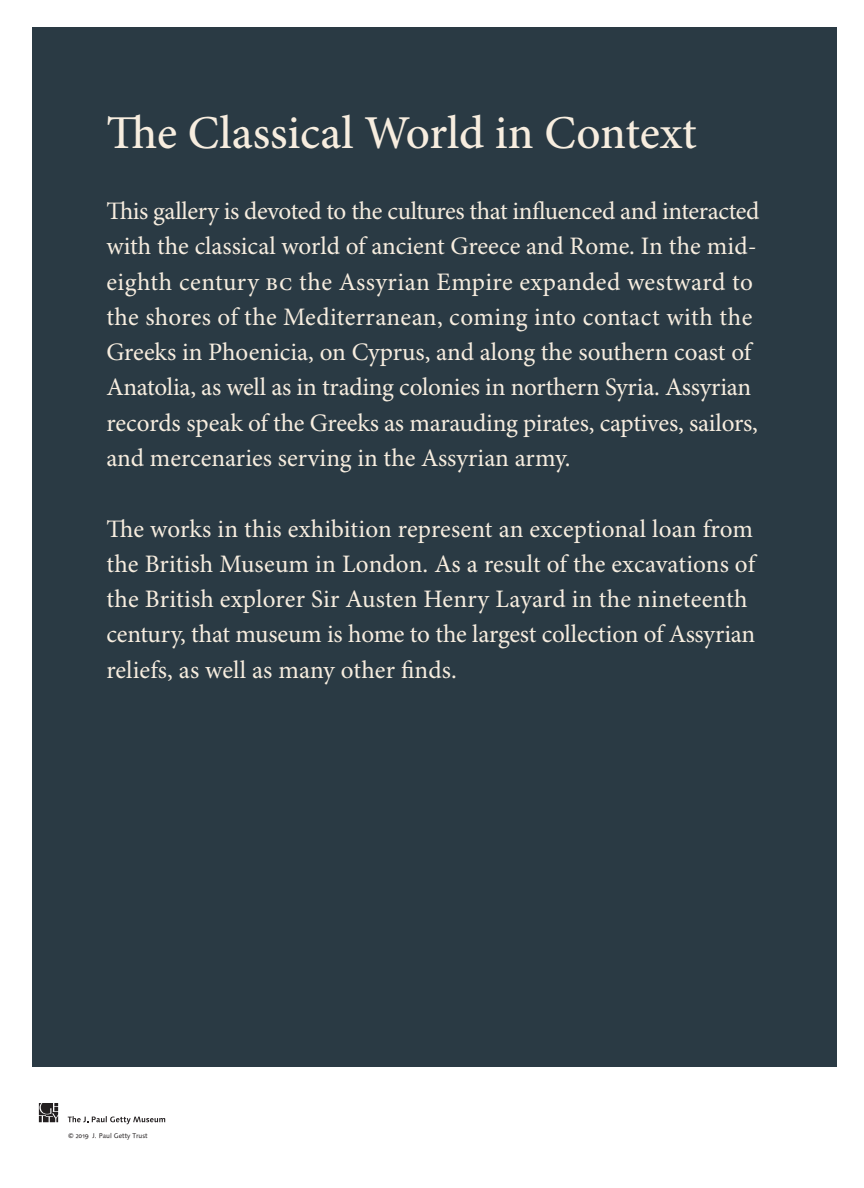
<style>
.page{position:relative;width:864px;height:1188px;background:#fff}
.page>*{position:absolute;margin:0;border:0;box-sizing:border-box;transform-origin:0 0}
.t1{font:500 47.17px "Minion Pro";color:#f7eddf}
.t2{font:25.2px/35.2px "Minion Pro";letter-spacing:-.005em;color:#f7eddf}
.t3{font:6.75px "Linotype Syntax Os F";color:#231f20}
</style>
<div class="page">
<div style="left:32px;top:27px;width:805px;height:1039px;background:#2a3a44"></div>
<svg style="left:68px;top:1116px;width:97px;height:8px"></svg>
<svg style="left:39px;top:1103px;width:19px;height:19px"></svg>
<h1 class="t1" style="left:106px;top:105px;width:592px">The Classical World in Context</h1>
<p class="t2" style="left:106px;top:194px;width:655px">This gallery is devoted to the cultures that influenced and interacted with the classical world of ancient Greece and Rome. In the mid&shy;eighth century bc the Assyrian Empire expanded westward to the shores of the Mediterranean, coming into contact with the Greeks in Phoenicia, on Cyprus, and along the southern coast of Anatolia, as well as in trading colonies in northern Syria. Assyrian records speak of the Greeks as marauding pirates, captives, sailors, and mercenaries serving in the Assyrian army.</p>
<p class="t2" style="left:106px;top:512px;width:650px">The works in this exhibition represent an exceptional loan from the British Museum in London. As a result of the excavations of the British explorer Sir Austen Henry Layard in the nineteenth century, that museum is home to the largest collection of Assyrian reliefs, as well as many other finds.</p>
<p class="t3" style="left:68px;top:1132px;width:81px">© 2019 J. Paul Getty Trust</p>
</div>
